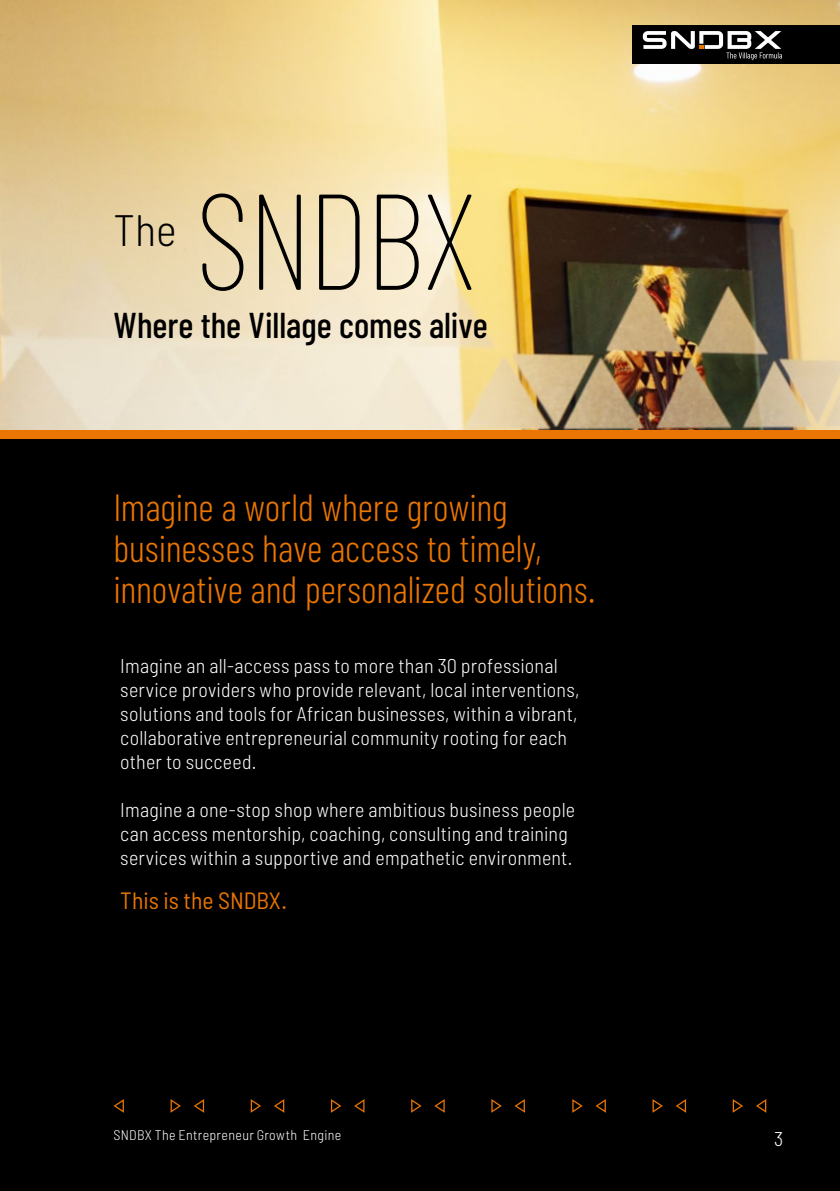
<style>
.page{position:relative;width:840px;height:1191px;background:#fff}
.page>*{position:absolute;margin:0;border:0;box-sizing:border-box;transform-origin:0 0}
.t1{font:100 136px "Barlow Condensed";letter-spacing:-.03em;color:#000}
.t2{font:300 semi-condensed 44px "Barlow";color:#000}
.t3{font:300 38px/40.8px "Barlow Condensed";color:#ea7500}
.t4{font:500 36px "Barlow Condensed";color:#000}
.t5{font:semi-condensed 23.6px "Barlow";letter-spacing:-.005em;color:#ea7500}
.t6{font:300 semi-condensed 20px/24px "Barlow";letter-spacing:.01em;color:#fff}
.t7{font:300 semi-condensed 14px "Barlow";letter-spacing:.025em;color:#fff}
</style>
<div class="page">
<img style="left:0;top:0;width:839px;height:430px">
<div style="left:0;top:430px;width:839px;height:761px;background:#000"></div>
<div style="left:631px;top:26px;width:208px;height:38px;background:#000"></div>
<svg style="left:642px;top:31px;width:139px;height:29px"></svg>
<svg style="left:113px;top:1099px;width:11px;height:13px"></svg>
<svg style="left:170px;top:1099px;width:11px;height:13px"></svg>
<svg style="left:194px;top:1099px;width:10px;height:13px"></svg>
<svg style="left:250px;top:1099px;width:11px;height:13px"></svg>
<svg style="left:274px;top:1099px;width:10px;height:13px"></svg>
<svg style="left:331px;top:1099px;width:10px;height:13px"></svg>
<svg style="left:354px;top:1099px;width:10px;height:13px"></svg>
<svg style="left:411px;top:1099px;width:10px;height:13px"></svg>
<svg style="left:434px;top:1099px;width:10px;height:13px"></svg>
<svg style="left:491px;top:1099px;width:10px;height:13px"></svg>
<svg style="left:514px;top:1099px;width:10px;height:13px"></svg>
<svg style="left:572px;top:1099px;width:10px;height:13px"></svg>
<svg style="left:595px;top:1099px;width:10px;height:13px"></svg>
<svg style="left:652px;top:1099px;width:10px;height:13px"></svg>
<svg style="left:675px;top:1100px;width:10px;height:12px"></svg>
<svg style="left:732px;top:1099px;width:10px;height:13px"></svg>
<svg style="left:756px;top:1100px;width:9px;height:12px"></svg>
<div style="left:0;top:430px;width:839px;height:8px;background:#ea7500"></div>
<h1 class="t1" style="left:194px;top:156px;width:285px">SNDBX</h1>
<h3 class="t4" style="left:113px;top:302px;width:376px">Where the Village comes alive</h3>
<h2 class="t2" style="left:113px;top:203px;width:64px">The</h2>
<h3 class="t3" style="left:113px;top:486px;width:483px">Imagine a world where growing businesses have access to timely, innovative and personalized solutions.</h3>
<p class="t6" style="left:120px;top:653px;width:460px">Imagine an all-access pass to more than 30 professional service providers who provide relevant, local interventions, solutions and tools for African businesses, within a vibrant, collaborative entrepreneurial community rooting for each other to succeed.</p>
<p class="t6" style="left:120px;top:797px;width:456px">Imagine a one-stop shop where ambitious business people can access mentorship, coaching, consulting and training services within a supportive and empathetic environment.</p>
<p class="t5" style="left:120px;top:885px;width:168px">This is the SNDBX.</p>
<p class="t7" style="left:113px;top:1126px;width:229px">SNDBX The Entrepreneur Growth Engine</p>
<p class="t6" style="left:773px;top:1126px;width:11px">3</p>
</div>
